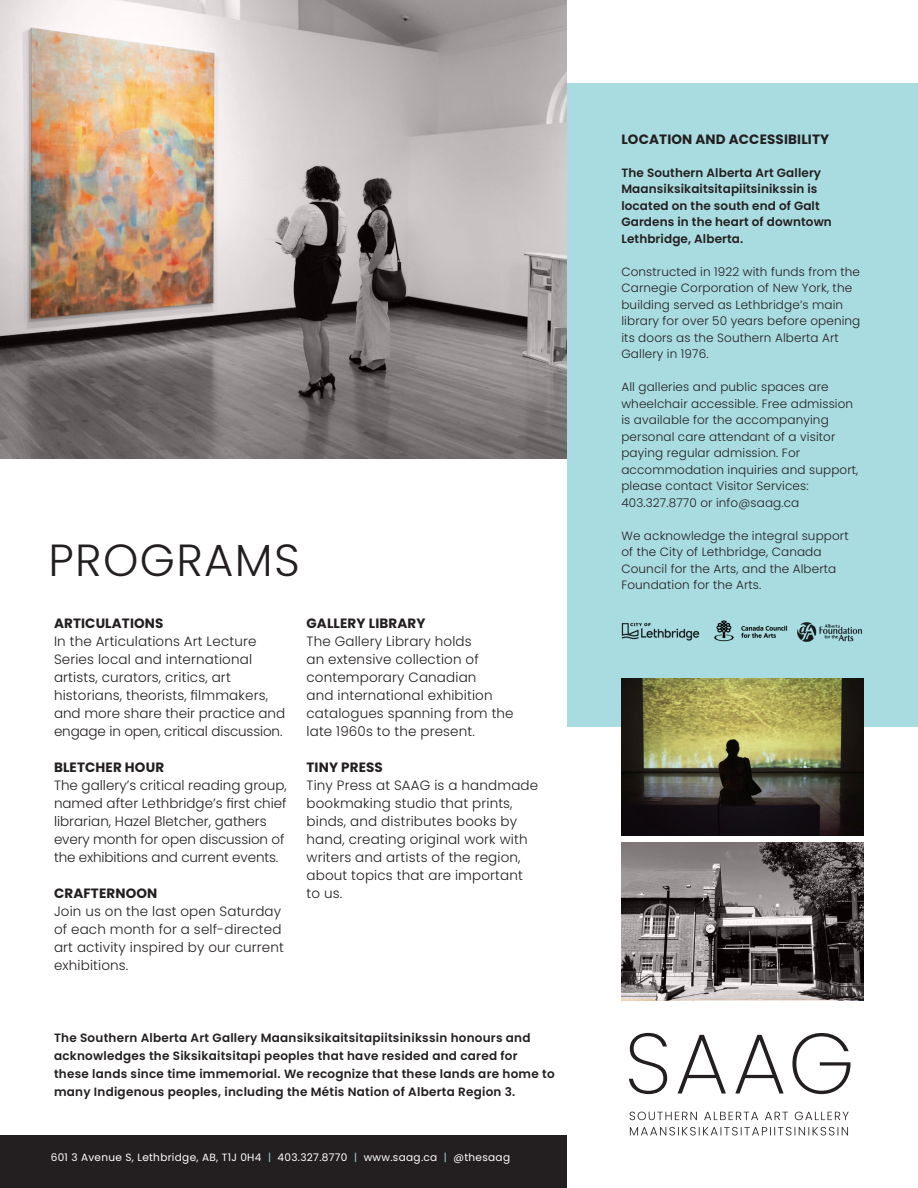
<style>
.page{position:relative;width:918px;height:1188px;background:#fff}
.page>*{position:absolute;margin:0;border:0;box-sizing:border-box;transform-origin:0 0}
.t1{font:300 45px "Poppins";letter-spacing:.03em;color:#231f20}
.t2{font:300 13.5px/18px "Poppins";letter-spacing:.01em;color:#231f20}
.t3{font:700 13.5px "Poppins";letter-spacing:.01em;color:#231f20}
.t4{font:300 12px/16.5px "Poppins";letter-spacing:.01em;color:#231f20}
.t5{font:600 12px/16.5px "Poppins";letter-spacing:.02em;color:#231f20}
.t6{font:10.5px "Poppins";letter-spacing:.03em;color:#fff}
.s1{color:#93d5da}
</style>
<div class="page">
<svg style="left:621px;top:842px;width:242px;height:157px;background:#6d6867"></svg>
<div style="left:567px;top:83px;width:351px;height:644px;background:#a9dce0"></div>
<img style="left:621px;top:678px;width:243px;height:158px">
<img style="left:0;top:0;width:567px;height:459px">
<img style="left:714px;top:620px;width:149px;height:22px">
<img style="left:621px;top:623px;width:79px;height:18px">
<div style="left:0;top:1135px;width:567px;height:53px;background:#231f20"></div>
<svg style="left:629px;top:1033px;width:221px;height:61px"></svg>
<svg style="left:630px;top:1127px;width:218px;height:9px"></svg>
<svg style="left:630px;top:1112px;width:219px;height:8px"></svg>
<h1 class="t1" style="left:49px;top:535px;width:253px">PROGRAMS</h1>
<p class="t3" style="left:54px;top:615px;width:111px">ARTICULATIONS</p>
<p class="t2" style="left:54px;top:632px;width:233px">In the Articulations Art Lecture Series local and international artists, curators, critics, art historians, theorists, filmmakers, and more share their practice and engage in open, critical discussion.</p>
<p class="t3" style="left:54px;top:759px;width:112px">BLETCHER HOUR</p>
<p class="t2" style="left:54px;top:776px;width:234px">The gallery’s critical reading group, named after Lethbridge’s first chief librarian, Hazel Bletcher, gathers every month for open discussion of the exhibitions and current events.</p>
<p class="t3" style="left:54px;top:885px;width:105px">CRAFTERNOON</p>
<p class="t2" style="left:54px;top:902px;width:231px">Join us on the last open Saturday of each month for a self-directed art activity inspired by our current exhibitions.</p>
<p class="t3" style="left:307px;top:615px;width:120px">GALLERY LIBRARY</p>
<p class="t2" style="left:307px;top:632px;width:209px">The Gallery Library holds<br>an extensive collection of contemporary Canadian<br>and international exhibition catalogues spanning from the late 1960s to the present.</p>
<p class="t3" style="left:307px;top:759px;width:78px">TINY PRESS</p>
<p class="t2" style="left:307px;top:776px;width:233px">Tiny Press at SAAG is a handmade bookmaking studio that prints, binds, and distributes books by hand, creating original work with writers and artists of the region, about topics that are important to us.</p>
<p class="t5" style="left:54px;top:1029px;width:502px;line-height:18px">The Southern Alberta Art Gallery Maansiksikaitsitapiitsinikssin honours and acknowledges the Siksikaitsitapi peoples that have resided and cared for these lands since time immemorial. We recognize that these lands are home to many Indigenous peoples, including the Métis Nation of Alberta Region 3.</p>
<p class="t6" style="left:51px;top:1151px;width:461px">601 3 Avenue S, Lethbridge, AB, T1J 0H4 <span class="s1">|</span> 403.327.8770 <span class="s1">|</span> www.saag.ca <span class="s1">|</span> @thesaag</p>
<p class="t3" style="left:621px;top:131px;width:209px">LOCATION AND ACCESSIBILITY</p>
<p class="t5" style="left:621px;top:164px;width:212px">The Southern Alberta Art Gallery<br>Maansiksikaitsitapiitsinikssin is located on the south end of Galt<br>Gardens in the heart of downtown<br>Lethbridge, Alberta.</p>
<p class="t4" style="left:621px;top:263px;width:241px">Constructed in 1922 with funds from the Carnegie Corporation of New York, the building served as Lethbridge’s main library for over 50 years before opening its doors as the Southern Alberta Art Gallery in 1976.</p>
<p class="t4" style="left:621px;top:379px;width:238px">All galleries and public spaces are wheelchair accessible. Free admission is available for the accompanying personal care attendant of a visitor paying regular admission. For accommodation inquiries and support, please contact Visitor Services:<br>403.327.8770 or info@saag.ca</p>
<p class="t4" style="left:621px;top:527px;width:229px">We acknowledge the integral support of the City of Lethbridge, Canada<br>Council for the Arts, and the Alberta<br>Foundation for the Arts.</p>
</div>
